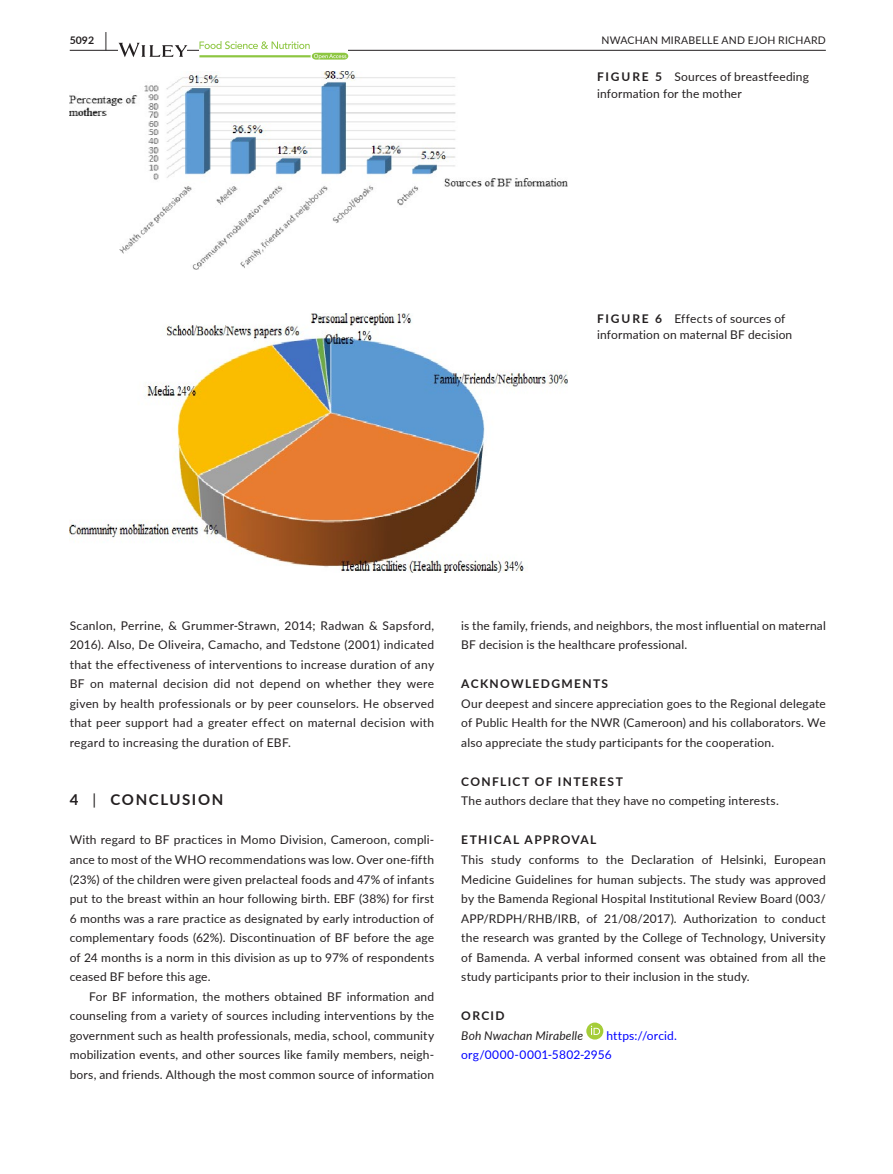
<style>
.page{position:relative;width:893px;height:1174px;background:#fff}
.page>*{position:absolute;margin:0;border:0;box-sizing:border-box;transform-origin:0 0}
.t1{font:700 15px "Lato";letter-spacing:.11em;color:#231f20}
.t2{font:12px/19.5px "Lato";letter-spacing:.015em;color:#231f20;text-align:justify}
.t3{font:700 12px "Lato";letter-spacing:.115em;color:#231f20}
.t4{font:12px/19.5px "Lato";letter-spacing:.015em;color:#00f}
.t5{font:italic 12px "Lato";letter-spacing:.015em;color:#231f20}
.t6{font:10.5px "Lato";letter-spacing:.02em;color:#231f20}
.t7{font:700 10.5px "Lato";color:#231f20}
.s1{font-size:19.5px}
.s2{font-weight:700}
.s3{font-weight:400}
</style>
<div class="page">
<hr style="left:70px;top:50px;width:756px;height:1px;background:#231f20">
<svg style="left:119px;top:43px;width:68px;height:14px"></svg>
<svg style="left:199px;top:41px;width:149px;height:19px"></svg>
<div style="left:586px;top:1022px;width:17px;height:17px;background:#a5cd39;border-radius:50%"></div>
<svg style="left:591px;top:1025px;width:9px;height:10px"></svg>
<img style="left:70px;top:72px;width:497px;height:197px">
<img style="left:70px;top:313px;width:497px;height:259px">
<p class="t7" style="left:70px;top:33px;width:39px">5092 <span class="s1">|</span></p>
<p class="t6" style="left:602px;top:33px;width:226px">NWACHAN MIRABELLE AND EJOH RICHARD</p>
<p class="t2" style="left:597px;top:68px;width:213px;line-height:16.5px"><span class="s2">FIGURE 5</span> Sources of breastfeeding information for the mother</p>
<p class="t2" style="left:597px;top:310px;width:197px;line-height:16.5px"><span class="s2">FIGURE 6</span> Effects of sources of information on maternal BF decision</p>
<p class="t2" style="left:70px;top:615px;width:366px">Scanlon, Perrine, &amp; Grummer-Strawn, 2014; Radwan &amp; Sapsford, 2016). Also, De Oliveira, Camacho, and Tedstone (2001) indicated that the effectiveness of interventions to increase duration of any BF on maternal decision did not depend on whether they were given by health professionals or by peer counselors. He observed that peer support had a greater effect on maternal decision with regard to increasing the duration of EBF.</p>
<p class="t1" style="left:70px;top:789px;width:155px">4 <span class="s3">|</span> CONCLUSION</p>
<p class="t2" style="left:70px;top:830px;width:366px">With regard to BF practices in Momo Division, Cameroon, compli&shy;ance to most of the WHO recommendations was low. Over one-fifth (23%) of the children were given prelacteal foods and 47% of infants put to the breast within an hour following birth. EBF (38%) for first 6 months was a rare practice as designated by early introduction of complementary foods (62%). Discontinuation of BF before the age of 24 months is a norm in this division as up to 97% of respondents ceased BF before this age.</p>
<p class="t2" style="left:70px;top:986px;width:366px;text-indent:20px">For BF information, the mothers obtained BF information and counseling from a variety of sources including interventions by the government such as health professionals, media, school, community mobilization events, and other sources like family members, neigh&shy;bors, and friends. Although the most common source of information</p>
<p class="t2" style="left:461px;top:615px;width:366px">is the family, friends, and neighbors, the most influential on maternal<br>BF decision is the healthcare professional.</p>
<p class="t3" style="left:461px;top:675px;width:148px">ACKNOWLEDGMENTS</p>
<p class="t2" style="left:461px;top:693px;width:366px">Our deepest and sincere appreciation goes to the Regional delegate of Public Health for the NWR (Cameroon) and his collaborators. We also appreciate the study participants for the cooperation.</p>
<p class="t3" style="left:461px;top:772px;width:163px">CONFLICT OF INTEREST</p>
<p class="t2" style="left:461px;top:791px;width:319px">The authors declare that they have no competing interests.</p>
<p class="t3" style="left:461px;top:831px;width:137px">ETHICAL APPROVAL</p>
<p class="t2" style="left:461px;top:849px;width:366px">This study conforms to the Declaration of Helsinki, European Medicine Guidelines for human subjects. The study was approved by the Bamenda Regional Hospital Institutional Review Board (003/ APP/RDPH/RHB/IRB, of 21/08/2017). Authorization to conduct the research was granted by the College of Technology, University of Bamenda. A verbal informed consent was obtained from all the study participants prior to their inclusion in the study.</p>
<p class="t3" style="left:461px;top:1006px;width:45px">ORCID</p>
<p class="t5" style="left:461px;top:1026px;width:123px">Boh Nwachan Mirabelle</p>
<p class="t4" style="left:461px;top:1025px;width:217px;text-indent:145px">https://orcid. org/0000-0001-5802-2956</p>
</div>
